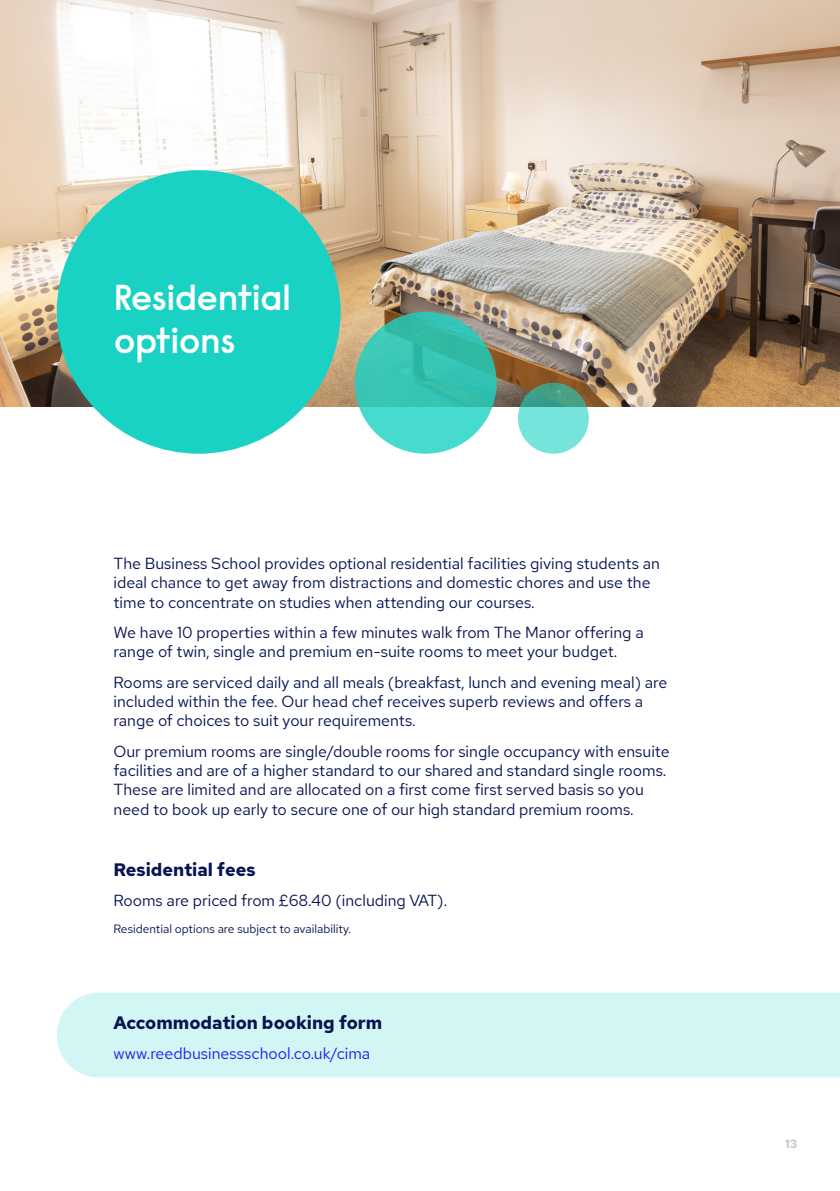
<style>
.page{position:relative;width:840px;height:1191px;background:#fff}
.page>*{position:absolute;margin:0;border:0;box-sizing:border-box;transform-origin:0 0}
.t1{font:600 36px/43.2px "Raisonne Pro";color:#fff}
.t2{font:700 18px "Red Hat Text";color:#081351}
.t3{font:16px/19.2px "Red Hat Text";color:#081351}
.t4{font:16px "Red Hat Text";color:#1e1ef0}
.t5{font:12px "Red Hat Text";color:#081351}
.t6{font:700 12px "Red Hat Text";color:#c8c8c8}
</style>
<div class="page">
<div style="left:57px;top:992px;width:782px;height:85px;background:#d1f6f3"></div>
<img style="left:0;top:0;width:839px;height:407px">
<div style="left:57px;top:170px;width:283px;height:284px;background:#19d2c3;border-radius:50%"></div>
<svg style="left:354px;top:312px;width:142px;height:142px;background:#3bc9b8"></svg>
<svg style="left:517px;top:383px;width:71px;height:71px;background:#67cfc2"></svg>
<h1 class="t1" style="left:114px;top:275px;width:178px">Residential options</h1>
<p class="t3" style="left:113px;top:554px;width:547px">The Business School provides optional residential facilities giving students an ideal chance to get away from distractions and domestic chores and use the time to concentrate on studies when attending our courses.</p>
<p class="t3" style="left:113px;top:623px;width:531px">We have 10 properties within a few minutes walk from The Manor offering a range of twin, single and premium en-suite rooms to meet your budget.</p>
<p class="t3" style="left:113px;top:672px;width:555px">Rooms are serviced daily and all meals (breakfast, lunch and evening meal) are included within the fee. Our head chef receives superb reviews and offers a range of choices to suit your requirements.</p>
<p class="t3" style="left:113px;top:741px;width:557px">Our premium rooms are single/double rooms for single occupancy with ensuite facilities and are of a higher standard to our shared and standard single rooms.<br>These are limited and are allocated on a first come first served basis so you need to book up early to secure one of our high standard premium rooms.</p>
<p class="t2" style="left:113px;top:857px;width:144px">Residential fees</p>
<p class="t3" style="left:113px;top:891px;width:335px">Rooms are priced from £68.40 (including VAT).</p>
<p class="t5" style="left:113px;top:920px;width:239px">Residential options are subject to availability.</p>
<p class="t2" style="left:113px;top:1010px;width:270px">Accommodation booking form</p>
<p class="t4" style="left:113px;top:1043px;width:258px">www.reedbusinessschool.co.uk/cima</p>
<p class="t6" style="left:784px;top:1136px;width:14px">13</p>
</div>
